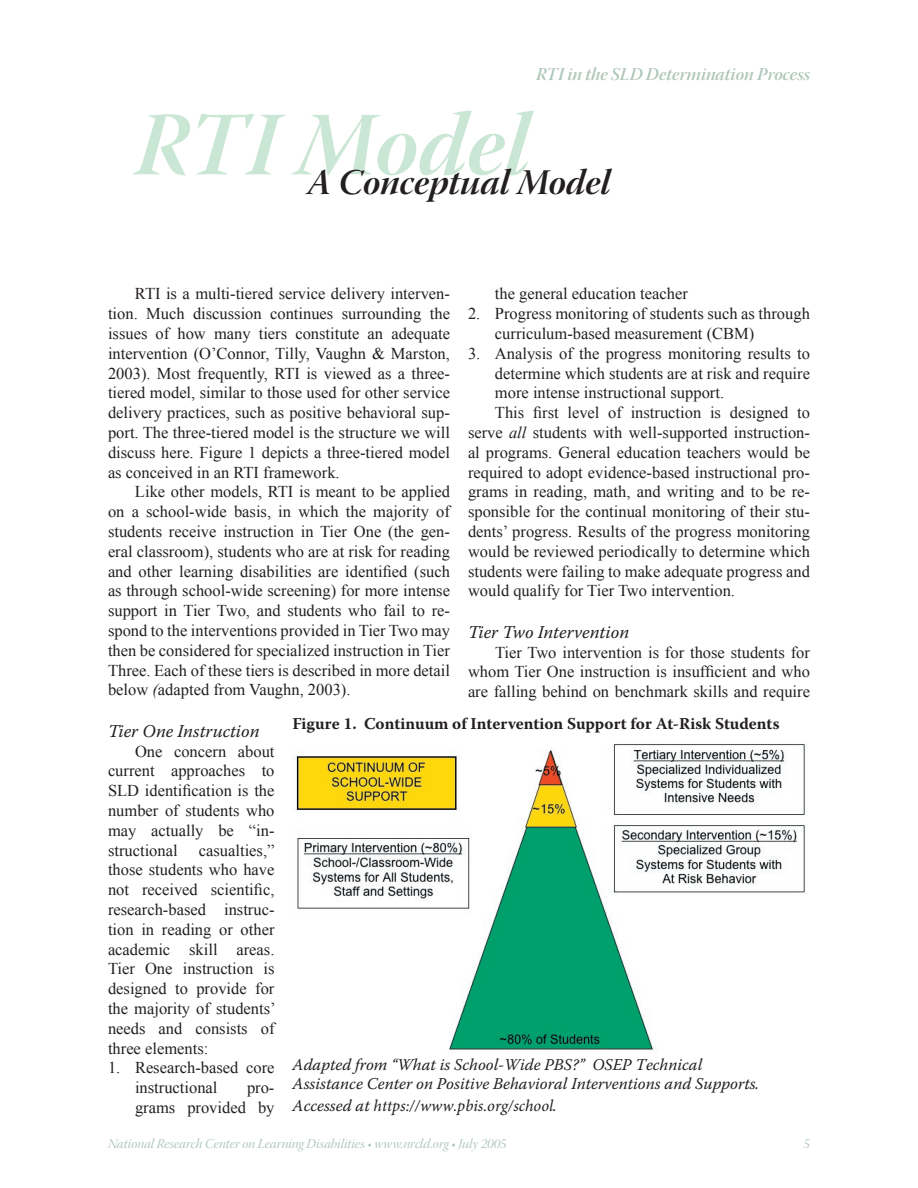
<style>
.page{position:relative;width:918px;height:1188px;background:#fff}
.page>*{position:absolute;margin:0;border:0;box-sizing:border-box;transform-origin:0 0}
.t1{font:90px "Warnock Pro Bold It Disp";color:#cae6d4}
.t2{font:36px "Warnock Pro Bold It Disp";color:#231f20}
.t3{font:italic 18px "Warnock Pro";color:#231f20}
.t4{font:18px "Warnock Pro Semibold It Disp";color:#adc5b7}
.t5{font:16.5px/19.8px "Times New Roman";color:#231f20;text-align:justify}
.t6{font:italic 16.5px/20.5px "Warnock Pro";color:#231f20}
.t7{font:700 16.5px "Warnock Pro";color:#231f20}
.t8{font:13.5px "Warnock Pro It Disp";color:#adc5b7}
.s1{font-style:italic}
.s2{font-family:"Minion Pro"}
</style>
<div class="page">
<img style="left:296px;top:744px;width:510px;height:306px">
<p class="t4" style="left:536px;top:63px;width:275px">RTI in the SLD Determination Process</p>
<h2 class="t1" style="left:135px;top:90px;width:397px">RTI Model</h2>
<h2 class="t2" style="left:307px;top:161px;width:305px">A Conceptual Model</h2>
<p class="t5" style="left:108px;top:284px;width:344px;text-indent:27px">RTI is a multi-tiered service delivery interven&shy;tion. Much discussion continues surrounding the issues of how many tiers constitute an adequate intervention (O’Connor, Tilly, Vaughn &amp; Marston, 2003). Most frequently, RTI is viewed as a three&shy;tiered model, similar to those used for other service delivery practices, such as positive behavioral sup&shy;port. The three-tiered model is the structure we will discuss here. Figure 1 depicts a three-tiered model as conceived in an RTI framework.</p>
<p class="t5" style="left:108px;top:482px;width:344px;text-indent:27px">Like other models, RTI is meant to be applied on a school-wide basis, in which the majority of students receive instruction in Tier One (the gen&shy;eral classroom), students who are at risk for reading and other learning disabilities are identified (such as through school-wide screening) for more intense support in Tier Two, and students who fail to re&shy;spond to the interventions provided in Tier Two may then be considered for specialized instruction in Tier Three. Each of these tiers is described in more detail below <span class="s1">(</span>adapted from Vaughn, 2003).</p>
<p class="t5" style="left:495px;top:284px;width:194px">the general education teacher</p>
<p class="t5" style="left:495px;top:304px;width:316px;text-indent:-27px">2. Progress monitoring of students such as through curriculum-based measurement (CBM)</p>
<p class="t5" style="left:495px;top:343px;width:317px;text-align:left;text-indent:-27px">3. Analysis of the progress monitoring results to determine which students are at risk and require more intense instructional support.<br>This first level of instruction is designed to</p>
<p class="t5" style="left:468px;top:422px;width:344px">serve <span class="s1">all</span> students with well-supported instruction&shy;al programs. General education teachers would be required to adopt evidence-based instructional pro&shy;grams in reading, math, and writing and to be re&shy;sponsible for the continual monitoring of their stu&shy;dents’ progress. Results of the progress monitoring would be reviewed periodically to determine which students were failing to make adequate progress and would qualify for Tier Two intervention.</p>
<h3 class="t3" style="left:468px;top:621px;width:163px">Tier Two Intervention</h3>
<p class="t5" style="left:468px;top:642px;width:344px;text-indent:27px">Tier Two intervention is for those students for whom Tier One instruction is insufficient and who are falling behind on benchmark skills and require</p>
<p class="t7" style="left:292px;top:714px;width:489px">Figure 1. Continuum of Intervention Support for At-Risk Students</p>
<h3 class="t3" style="left:108px;top:720px;width:153px">Tier One Instruction</h3>
<p class="t5" style="left:108px;top:741px;width:168px;text-indent:27px">One concern about current approaches to SLD identification is the number of students who may actually be “in&shy;structional</p>
<p class="t5" style="left:108px;top:840px;width:169px;text-indent:91px">casualties,” those students who have not received scientific, research-based instruc&shy;tion in reading or other academic skill areas.<br>Tier One instruction is designed to provide for the majority of students’ needs and consists of three elements:</p>
<p class="t5" style="left:135px;top:1058px;width:141px;text-indent:-27px">1. Research-based core instructional</p>
<p class="t6" style="left:292px;top:1054px;width:468px">Adapted from “What is School-Wide PBS?” OSEP Technical<br>Assistance Center on Positive Behavioral Interventions and Supports.<br>Accessed at <span class="s2">https://www.pbis.org/school</span>.</p>
<p class="t8" style="left:108px;top:1137px;width:400px">National Research Center on Learning Disabilities • www.nrcld.org • July 2005</p>
<p class="t8" style="left:803px;top:1137px;width:8px">5</p>
<p class="t5" style="left:135px;top:1078px;width:141px;text-align:right">pro-<br>grams provided by</p>
</div>
